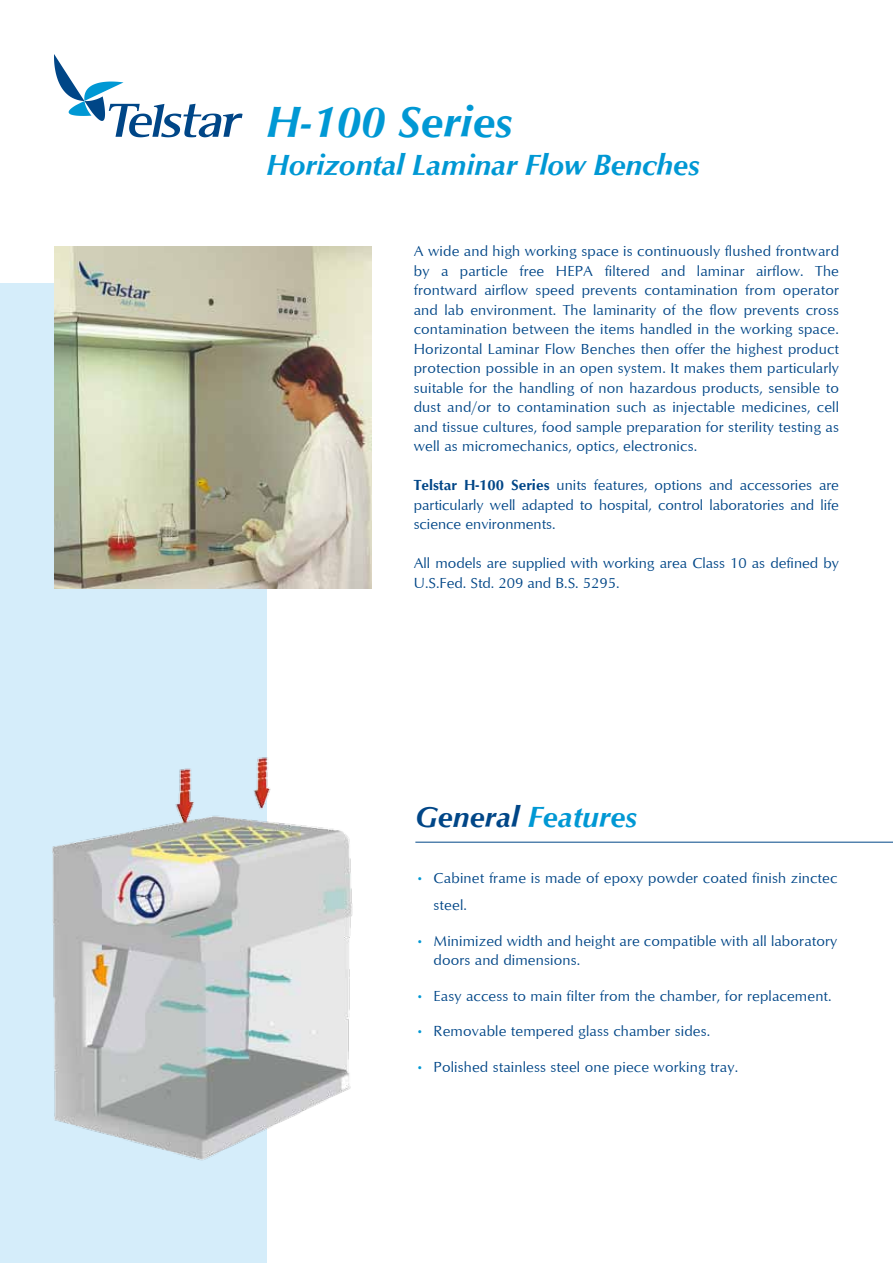
<style>
.page{position:relative;width:893px;height:1263px;background:#fff}
.page>*{position:absolute;margin:0;border:0;box-sizing:border-box;transform-origin:0 0}
.t1{font:italic 700 45px "Optimum";color:#0098d4}
.t2{font:italic 700 30px "Optimum";letter-spacing:-.01em;color:#0098d4}
.t3{font:15px/19.5px "Optimum";letter-spacing:.01em;color:#004687}
.s1{font-weight:700}
.s2{color:#004687}
.s3{color:#0098d4}
</style>
<div class="page">
<div style="left:0;top:284px;width:267px;height:979px;background:#d5edfa"></div>
<hr style="left:415px;top:842px;width:478px;height:1px;background:#004687">
<img style="left:54px;top:246px;width:317px;height:342px">
<svg style="left:54px;top:54px;width:189px;height:83px"></svg>
<img style="left:52px;top:757px;width:301px;height:404px">
<h1 class="t1" style="left:267px;top:95px;width:248px">H-100 Series</h1>
<h2 class="t2" style="left:267px;top:147px;width:435px">Horizontal Laminar Flow Benches</h2>
<p class="t3" style="left:414px;top:241px;width:427px;text-align:justify">A wide and high working space is continuously flushed frontward by a particle free HEPA filtered and laminar airflow. The frontward airflow speed prevents contamination from operator and lab environment. The laminarity of the flow prevents cross contamination between the items handled in the working space.<br>Horizontal Laminar Flow Benches then offer the highest product protection possible in an open system. It makes them particularly suitable for the handling of non hazardous products, sensible to dust and/or to contamination such as injectable medicines, cell and tissue cultures, food sample preparation for sterility testing as well as micromechanics, optics, electronics.</p>
<p class="t3" style="left:414px;top:475px;width:427px;text-align:justify"><span class="s1">Telstar H-100 Series</span> units features, options and accessories are particularly well adapted to hospital, control laboratories and life science environments.</p>
<p class="t3" style="left:414px;top:553px;width:427px">All models are supplied with working area Class 10 as defined by<br>U.S.Fed. Std. 209 and B.S. 5295.</p>
<h2 class="t2" style="left:415px;top:799px;width:224px"><span class="s2">General</span> Features</h2>
<p class="t3" style="left:434px;top:864px;width:405px;line-height:27px;text-indent:-18px"><span class="s3">•</span> Cabinet frame is made of epoxy powder coated finish zinctec steel.</p>
<p class="t3" style="left:434px;top:930px;width:405px;text-indent:-18px"><span class="s3">•</span> Minimized width and height are compatible with all laboratory doors and dimensions.</p>
<p class="t3" style="left:416px;top:985px;width:418px"><span class="s3">•</span> Easy access to main filter from the chamber, for replacement.</p>
<p class="t3" style="left:416px;top:1021px;width:296px"><span class="s3">•</span> Removable tempered glass chamber sides.</p>
<p class="t3" style="left:416px;top:1056px;width:324px"><span class="s3">•</span> Polished stainless steel one piece working tray.</p>
</div>
